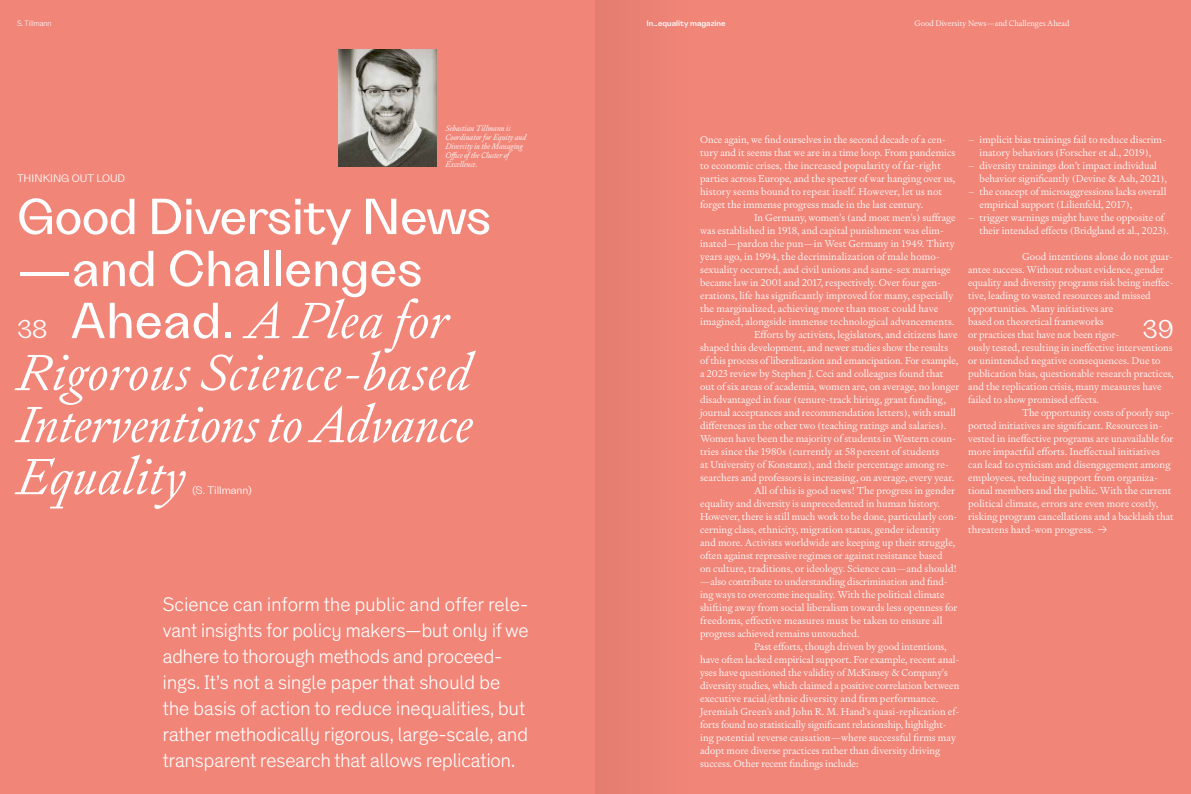
<style>
.page{position:relative;width:1191px;height:794px;background:#f18578}
.page>*{position:absolute;margin:0;border:0;box-sizing:border-box;transform-origin:0 0}
.t1{font:italic 300 51px/52px "Signifier";color:#fff}
.t2{font:500 51px/52px "Grotta";letter-spacing:-.01em;color:#fff}
.t3{font:26px "Grotta";color:#fff}
.t4{font:300 20px/26px "Theinhardt";color:#fff}
.t5{font:11px "Grotta";color:#fff}
.t6{font:300 10px/13px "Signifier";color:#fff}
.t7{font:italic 300 8px/9px "Signifier";color:#fff}
.t8{font:300 8px "Signifier";color:#fff}
.t9{font:600 8px "Grotta";color:#fff}
.t10{font:300 8px "Theinhardt";color:#fff}
.s1{font-family:"Theinhardt"}
.s2{font-family:"Grotta";font-weight:500;font-style:normal}
</style>
<div class="page">
<img style="left:338px;top:50px;width:99px;height:117px">
<div style="left:595px;top:0;width:96px;height:794px;background:#ea8174"></div>
<p class="t10" style="left:17px;top:19px;width:36px">S. Tillmann</p>
<p class="t8" style="left:914px;top:18px;width:157px">Good Diversity News—and Challenges Ahead</p>
<p class="t9" style="left:646px;top:19px;width:80px">In_equality magazine</p>
<p class="t7" style="left:445px;top:124px;width:82px">Sebastian Tillmann is<br>Coordinator for Equity and<br>Diversity in the Managing<br>Office of the Cluster of<br>Excellence.</p>
<p class="t6" style="left:700px;top:133px;width:247px">Once again, we find ourselves in the second decade of a cen-</p>
<p class="t6" style="left:700px;top:146px;width:257px">tury and it seems that we are in a time loop. From pandemics</p>
<p class="t6" style="left:700px;top:159px;width:242px">to economic crises, the increased popularity of far-right</p>
<p class="t6" style="left:700px;top:172px;width:257px">parties across Europe, and the specter of war hanging over us,</p>
<p class="t6" style="left:700px;top:185px;width:243px">history seems bound to repeat itself. However, let us not</p>
<p class="t6" style="left:700px;top:198px;width:225px">forget the immense progress made in the last century.</p>
<p class="t6" style="left:754px;top:211px;width:203px">In Germany, women's (and most men's) suffrage</p>
<p class="t6" style="left:700px;top:224px;width:245px">was established in 1918, and capital punishment was elim-</p>
<p class="t6" style="left:700px;top:237px;width:256px">inated—pardon the pun—in West Germany in 1949. Thirty</p>
<p class="t6" style="left:700px;top:250px;width:241px">years ago, in 1994, the decriminalization of male homo-</p>
<p class="t6" style="left:700px;top:263px;width:252px">sexuality occurred, and civil unions and same-sex marriage</p>
<p class="t6" style="left:700px;top:276px;width:242px">became law in 2001 and 2017, respectively. Over four gen-</p>
<p class="t6" style="left:700px;top:289px;width:255px">erations, life has significantly improved for many, especially</p>
<p class="t6" style="left:700px;top:302px;width:240px">the marginalized, achieving more than most could have</p>
<p class="t6" style="left:700px;top:315px;width:256px">imagined, alongside immense technological advancements.</p>
<p class="t6" style="left:754px;top:328px;width:205px">Efforts by activists, legislators, and citizens have</p>
<p class="t6" style="left:700px;top:341px;width:249px">shaped this development, and newer studies show the results</p>
<p class="t6" style="left:700px;top:354px;width:259px">of this process of liberalization and emancipation. For example,</p>
<p class="t6" style="left:700px;top:367px;width:245px">a 2023 review by Stephen J. Ceci and colleagues found that</p>
<p class="t6" style="left:700px;top:380px;width:261px">out of six areas of academia, women are, on average, no longer</p>
<p class="t6" style="left:700px;top:393px;width:247px">disadvantaged in four (tenure-track hiring, grant funding,</p>
<p class="t6" style="left:700px;top:406px;width:257px">journal acceptances and recommendation letters), with small</p>
<p class="t6" style="left:700px;top:419px;width:248px">differences in the other two (teaching ratings and salaries).</p>
<p class="t6" style="left:700px;top:432px;width:258px">Women have been the majority of students in Western coun-</p>
<p class="t6" style="left:700px;top:445px;width:241px">tries since the 1980s (currently at 58 percent of students</p>
<p class="t6" style="left:700px;top:458px;width:250px">at University of Konstanz), and their percentage among re-</p>
<p class="t6" style="left:700px;top:471px;width:255px">searchers and professors is increasing, on average, every year.</p>
<p class="t6" style="left:754px;top:484px;width:202px">All of this is good news! The progress in gender</p>
<p class="t6" style="left:700px;top:497px;width:241px">equality and diversity is unprecedented in human history.</p>
<p class="t6" style="left:700px;top:510px;width:259px">However, there is still much work to be done, particularly con-</p>
<p class="t6" style="left:700px;top:523px;width:242px">cerning class, ethnicity, migration status, gender identity</p>
<p class="t6" style="left:700px;top:536px;width:257px">and more. Activists worldwide are keeping up their struggle,</p>
<p class="t6" style="left:700px;top:549px;width:244px">often against repressive regimes or against resistance based</p>
<p class="t6" style="left:700px;top:562px;width:258px">on culture, traditions, or ideology. Science can—and should!</p>
<p class="t6" style="left:700px;top:575px;width:249px">—also contribute to understanding discrimination and find-</p>
<p class="t6" style="left:700px;top:588px;width:246px">ing ways to overcome inequality. With the political climate</p>
<p class="t6" style="left:700px;top:601px;width:259px">shifting away from social liberalism towards less openness for</p>
<p class="t6" style="left:700px;top:614px;width:244px">freedoms, effective measures must be taken to ensure all</p>
<p class="t6" style="left:700px;top:627px;width:161px">progress achieved remains untouched.</p>
<p class="t6" style="left:754px;top:640px;width:194px">Past efforts, though driven by good intentions,</p>
<p class="t6" style="left:700px;top:653px;width:261px">have often lacked empirical support. For example, recent anal-</p>
<p class="t6" style="left:700px;top:666px;width:249px">yses have questioned the validity of McKinsey &amp; Company's</p>
<p class="t6" style="left:700px;top:679px;width:261px">diversity studies, which claimed a positive correlation between</p>
<p class="t6" style="left:700px;top:692px;width:240px">executive racial/ethnic diversity and firm performance.</p>
<p class="t6" style="left:700px;top:705px;width:261px">Jeremiah Green’s and John R. M. Hand's quasi-replication ef-</p>
<p class="t6" style="left:700px;top:718px;width:248px">forts found no statistically significant relationship, highlight-</p>
<p class="t6" style="left:700px;top:731px;width:257px">ing potential reverse causation—where successful firms may</p>
<p class="t6" style="left:700px;top:744px;width:242px">adopt more diverse practices rather than diversity driving</p>
<p class="t6" style="left:700px;top:757px;width:160px">success. Other recent findings include:</p>
<p class="t6" style="left:968px;top:133px;width:199px;text-align:center">– implicit bias trainings fail to reduce discrim&shy;inatory behaviors (Forscher et al., 2019),</p>
<p class="t6" style="left:979px;top:159px;width:189px;text-indent:-11px">– diversity trainings don’t impact individual behavior significantly (Devine &amp; Ash, 2021),</p>
<p class="t6" style="left:979px;top:185px;width:188px;text-indent:-11px">– the concept of microaggressions lacks overall empirical support (Lilienfeld, 2017),</p>
<p class="t6" style="left:979px;top:211px;width:191px;text-indent:-11px">– trigger warnings might have the opposite of their intended effects (Bridgland et al., 2023).</p>
<p class="t6" style="left:1022px;top:250px;width:153px">Good intentions alone do not guar-</p>
<p class="t6" style="left:968px;top:263px;width:197px">antee success. Without robust evidence, gender</p>
<p class="t6" style="left:968px;top:276px;width:207px">equality and diversity programs risk being ineffec-</p>
<p class="t6" style="left:968px;top:289px;width:184px">tive, leading to wasted resources and missed</p>
<p class="t6" style="left:968px;top:302px;width:147px">opportunities. Many initiatives are</p>
<p class="t6" style="left:968px;top:315px;width:137px">based on theoretical frameworks</p>
<p class="t6" style="left:968px;top:328px;width:153px">or practices that have not been rigor-</p>
<p class="t6" style="left:968px;top:341px;width:206px">ously tested, resulting in ineffective interventions</p>
<p class="t6" style="left:968px;top:354px;width:194px">or unintended negative consequences. Due to</p>
<p class="t6" style="left:968px;top:367px;width:207px">publication bias, questionable research practices,</p>
<p class="t6" style="left:968px;top:380px;width:195px">and the replication crisis, many measures have</p>
<p class="t6" style="left:968px;top:393px;width:132px">failed to show promised effects.</p>
<p class="t6" style="left:1022px;top:406px;width:153px">The opportunity costs of poorly sup-</p>
<p class="t6" style="left:968px;top:419px;width:196px">ported initiatives are significant. Resources in-</p>
<p class="t6" style="left:968px;top:432px;width:206px">vested in ineffective programs are unavailable for</p>
<p class="t6" style="left:968px;top:445px;width:193px">more impactful efforts. Ineffectual initiatives</p>
<p class="t6" style="left:968px;top:458px;width:204px">can lead to cynicism and disengagement among</p>
<p class="t6" style="left:968px;top:471px;width:191px">employees, reducing support from organiza-</p>
<p class="t6" style="left:968px;top:484px;width:205px">tional members and the public. With the current</p>
<p class="t6" style="left:968px;top:497px;width:192px">political climate, errors are even more costly,</p>
<p class="t6" style="left:968px;top:510px;width:207px">risking program cancellations and a backlash that</p>
<p class="t6" style="left:968px;top:523px;width:140px">threatens hard-won progress. <span class="s1">→</span></p>
<p class="t5" style="left:17px;top:172px;width:110px">THINKING OUT LOUD</p>
<h1 class="t2" style="left:17px;top:191px;width:476px">Good Diversity News —and Challenges</h1>
<h1 class="t1" style="left:17px;top:295px;width:457px;text-indent:54px"><span class="s2">Ahead.</span> A Plea for<br>Rigorous Science-based<br>Interventions to Advance<br>Equality</h1>
<h2 class="t3" style="left:17px;top:314px;width:32px">38</h2>
<h2 class="t3" style="left:1142px;top:314px;width:33px">39</h2>
<p class="t5" style="left:192px;top:484px;width:61px">(S. Tillmann)</p>
<p class="t4" style="left:163px;top:592px;width:367px">Science can inform the public and offer rele&shy;vant insights for policy makers—but only if we adhere to thorough methods and proceed&shy;ings. It’s not a single paper that should be the basis of action to reduce inequalities, but rather methodically rigorous, large-scale, and transparent research that allows replication.</p>
</div>
